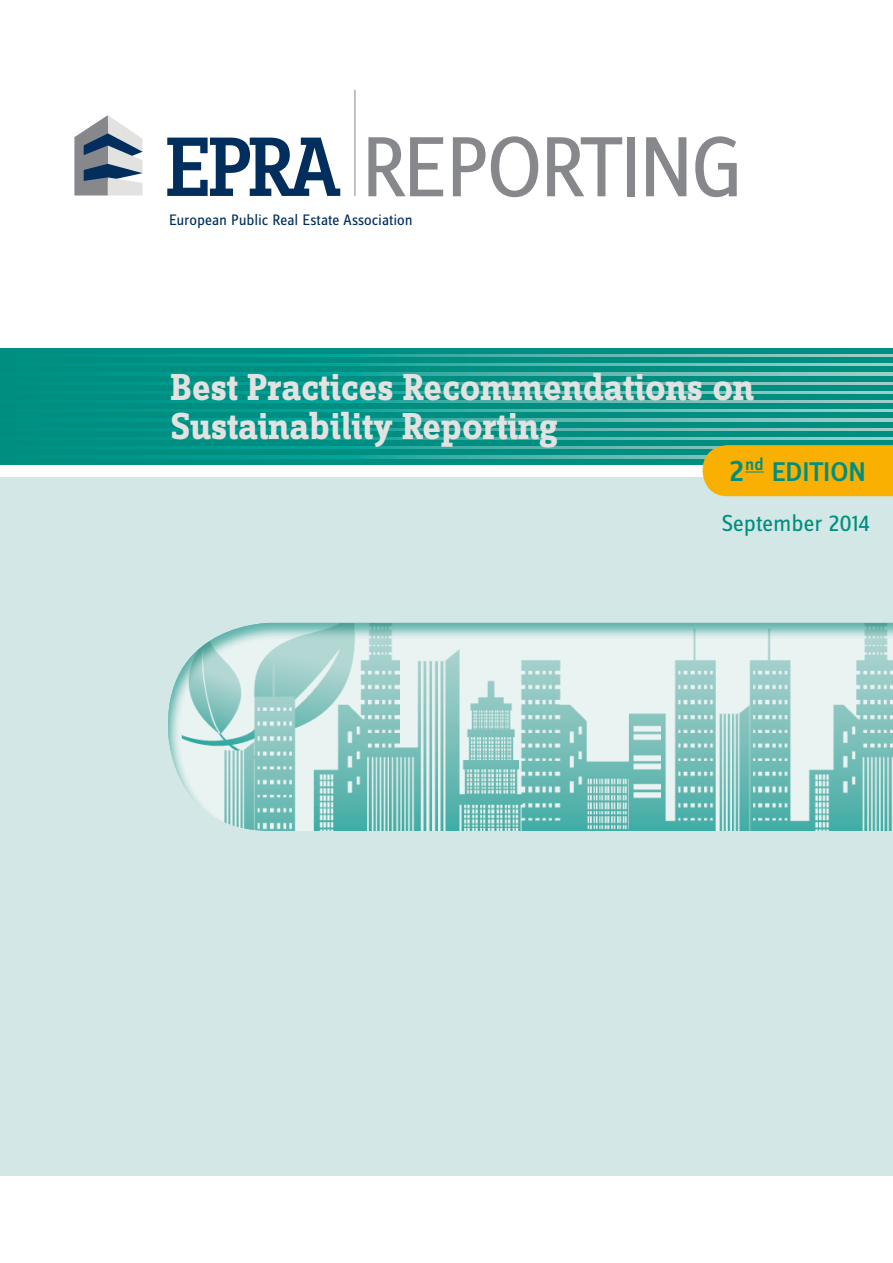
<style>
.page{position:relative;width:893px;height:1263px;background:#fff}
.page>*{position:absolute;margin:0;border:0;box-sizing:border-box;transform-origin:0 0}
.t1{font:88.5px "Zine Sans Dis";letter-spacing:-.035em;color:#86888c}
.t2{font:700 39px/39px "Zine Slab Dis";color:#e2e3e1}
.t3{font:500 28.05px "Zine Sans Dis";color:#008e81}
.t4{font:24px "Zine Sans Dis";color:#008e81}
.t5{font:15.75px "Zine Sans Dis";letter-spacing:-.005em;color:#012e5c}
.s1{font-family:"Zine Sans Dis Medium Roman Tf";font-weight:400;font-size:31.35px}
</style>
<div class="page">
<svg style="left:0;top:354px;width:893px;height:105px;background:#37aba2"></svg>
<div style="left:0;top:348px;width:893px;height:6px;background:#008e81"></div>
<div style="left:0;top:357px;width:893px;height:6px;background:#008e81"></div>
<div style="left:0;top:366px;width:893px;height:6px;background:#008e81"></div>
<div style="left:0;top:376px;width:893px;height:5px;background:#008e81"></div>
<div style="left:0;top:385px;width:893px;height:6px;background:#008e81"></div>
<div style="left:0;top:394px;width:893px;height:6px;background:#008e81"></div>
<div style="left:0;top:403px;width:893px;height:6px;background:#008e81"></div>
<div style="left:0;top:412px;width:893px;height:6px;background:#008e81"></div>
<div style="left:0;top:422px;width:893px;height:6px;background:#008e81"></div>
<div style="left:0;top:431px;width:893px;height:6px;background:#008e81"></div>
<div style="left:0;top:440px;width:893px;height:6px;background:#008e81"></div>
<div style="left:0;top:449px;width:893px;height:6px;background:#008e81"></div>
<div style="left:0;top:459px;width:893px;height:6px;background:#008e81"></div>
<svg style="left:74px;top:115px;width:69px;height:80px"></svg>
<svg style="left:167px;top:138px;width:173px;height:58px"></svg>
<hr style="left:355px;top:90px;width:1px;height:106px;background:#86888c">
<div style="left:0;top:477px;width:893px;height:699px;background:#d3e8e6"></div>
<div style="left:167px;top:622px;width:726px;height:211px;background:#008e81;opacity:.6"></div>
<div style="left:703px;top:445px;width:190px;height:51px;background:#f9b000"></div>
<h1 class="t1" style="left:361px;top:125px;width:384px">REPORTING</h1>
<p class="t5" style="left:169px;top:212px;width:245px">European Public Real Estate Association</p>
<p class="t2" style="left:171px;top:369px;width:585px">Best Practices Recommendations on<br>Sustainability Reporting</p>
<p class="t3" style="left:728px;top:457px;width:140px"><span class="s1">2</span><sup>nd</sup> EDITION</p>
<p class="t4" style="left:722px;top:512px;width:149px">September 2014</p>
</div>
